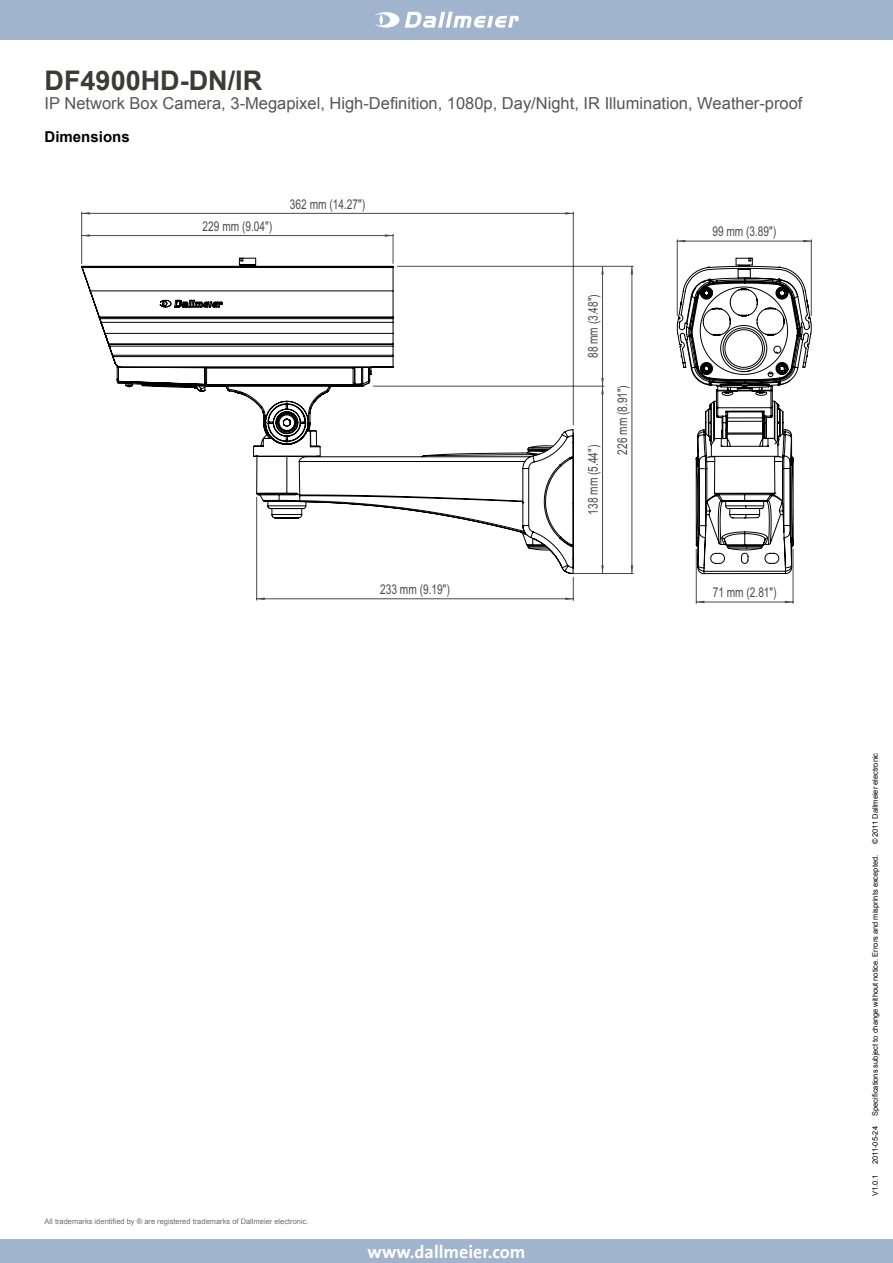
<style>
.page{position:relative;width:893px;height:1263px;background:#fff}
.page>*{position:absolute;margin:0;border:0;box-sizing:border-box;transform-origin:0 0}
.t1{font:700 27px "Arial";color:#3b3b3a}
.t2{font:700 18px "The Sans";color:#fff}
.t3{font:16.5px "Arial";color:#565656}
.t4{font:700 15px "Arial";color:#000}
.t5{font:13.5px "Arial";color:#494948;scale:.75 1}
.t6{font:7.5px "Arial";color:#000}
.t7{font:7.5px "Arial";color:#6f6f6e}
</style>
<div class="page">
<div style="left:0;top:0;width:893px;height:40px;background:#a0b5cd"></div>
<div style="left:0;top:1239px;width:893px;height:24px;background:#a0b5cd"></div>
<svg style="left:405px;top:12px;width:114px;height:16px"></svg>
<svg style="left:375px;top:12px;width:24px;height:16px"></svg>
<svg style="left:379px;top:14px;width:4px;height:11px"></svg>
<svg style="left:257px;top:385px;width:309px;height:187px"></svg>
<svg style="left:253px;top:385px;width:299px;height:164px"></svg>
<hr style="left:574px;top:573px;width:59px;height:1px;background:#494948">
<hr style="left:631px;top:266px;width:1px;height:307px;background:#494948">
<hr style="left:81px;top:212px;width:1px;height:52px;background:#494948">
<hr style="left:573px;top:212px;width:1px;height:213px;background:#494948">
<hr style="left:82px;top:213px;width:491px;height:1px;background:#494948">
<hr style="left:373px;top:386px;width:231px;height:1px;background:#494948">
<hr style="left:397px;top:266px;width:236px;height:1px;background:#494948">
<hr style="left:602px;top:266px;width:1px;height:120px;background:#494948">
<hr style="left:602px;top:386px;width:1px;height:187px;background:#494948">
<hr style="left:256px;top:497px;width:1px;height:103px;background:#494948">
<hr style="left:257px;top:598px;width:316px;height:1px;background:#494948">
<svg style="left:677px;top:257px;width:135px;height:318px"></svg>
<hr style="left:677px;top:240px;width:1px;height:75px;background:#494948">
<hr style="left:811px;top:240px;width:1px;height:75px;background:#494948">
<hr style="left:677px;top:241px;width:134px;height:1px;background:#494948">
<svg style="left:631px;top:565px;width:2px;height:8px"></svg>
<svg style="left:82px;top:234px;width:312px;height:206px"></svg>
<svg style="left:82px;top:212px;width:8px;height:3px"></svg>
<svg style="left:565px;top:212px;width:8px;height:3px"></svg>
<svg style="left:601px;top:378px;width:3px;height:16px"></svg>
<svg style="left:257px;top:598px;width:8px;height:2px"></svg>
<svg style="left:565px;top:577px;width:9px;height:23px"></svg>
<svg style="left:803px;top:240px;width:8px;height:2px"></svg>
<hr style="left:793px;top:549px;width:1px;height:54px;background:#494948">
<hr style="left:696px;top:549px;width:1px;height:54px;background:#494948">
<hr style="left:696px;top:602px;width:97px;height:1px;background:#494948">
<h1 class="t1" style="left:45px;top:62px;width:219px">DF4900HD-DN/IR</h1>
<h3 class="t3" style="left:45px;top:93px;width:759px">IP Network Box Camera, 3-Megapixel, High-Definition, 1080p, Day/Night, IR Illumination, Weather-proof</h3>
<h3 class="t4" style="left:45px;top:127px;width:87px">Dimensions</h3>
<h3 class="t5" style="left:203px;top:217px;width:94px">229 mm (9.04")</h3>
<h3 class="t5" style="left:290px;top:195px;width:102px">362 mm (14.27")</h3>
<h3 class="t5" style="left:584px;top:358px;width:87px;rotate:-90deg">88 mm (3.48")</h3>
<h3 class="t5" style="left:584px;top:514px;width:94px;rotate:-90deg">138 mm (5.44")</h3>
<h3 class="t5" style="left:614px;top:455px;width:94px;rotate:-90deg">226 mm (8.91")</h3>
<h3 class="t5" style="left:712px;top:223px;width:87px">99 mm (3.89")</h3>
<h3 class="t5" style="left:380px;top:580px;width:94px">233 mm (9.19")</h3>
<h3 class="t5" style="left:713px;top:584px;width:87px">71 mm (2.81")</h3>
<p class="t7" style="left:45px;top:1216px;width:265px">All trademarks identified by ® are registered trademarks of Dallmeier electronic.</p>
<h2 class="t2" style="left:368px;top:1242px;width:159px">www.dallmeier.com</h2>
<p class="t6" style="left:870px;top:844px;width:93px;rotate:-90deg">© 2011 Dallmeier electronic</p>
<p class="t6" style="left:870px;top:1116px;width:262px;rotate:-90deg">Specifications subject to change without notice. Errors and misprints excepted.</p>
<p class="t6" style="left:870px;top:1164px;width:39px;rotate:-90deg">2011-05-24</p>
<p class="t6" style="left:870px;top:1196px;width:23px;rotate:-90deg">V1.0.1</p>
</div>
